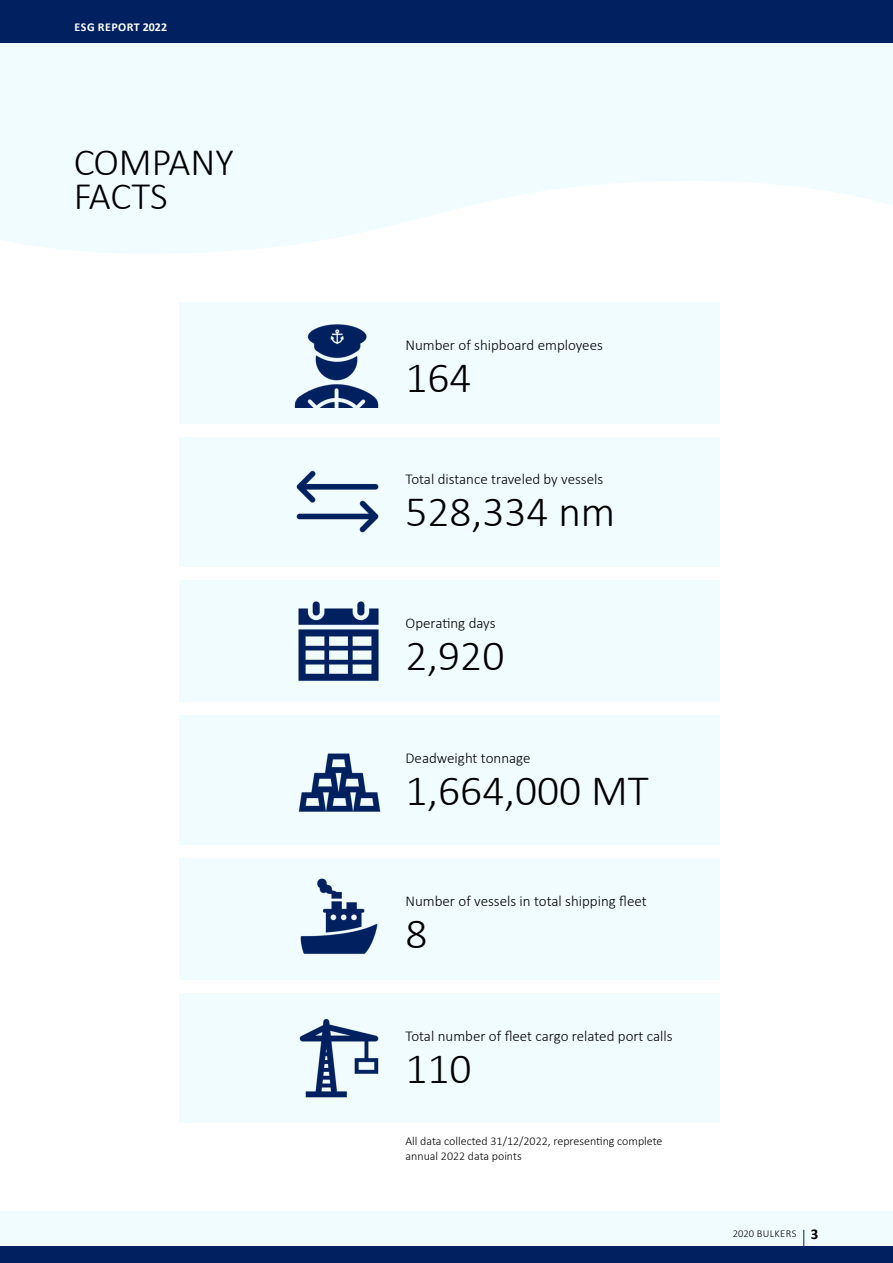
<style>
.page{position:relative;width:893px;height:1263px;background:#fff}
.page>*{position:absolute;margin:0;border:0;box-sizing:border-box;transform-origin:0 0}
.t1{font:300 43.5px "Calibri";color:#000}
.t2{font:300 39px/34.5px "Calibri";letter-spacing:-.005em;color:#000}
.t3{font:300 15px "Calibri";color:#000}
.t4{font:300 12px/15px "Calibri";color:#000}
.t5{font:700 12px "Calibri";letter-spacing:.035em;color:#fff}
.t6{font:300 10.5px "Calibri";letter-spacing:.04em;color:#000}
.s1{font-weight:700;font-size:15px}
</style>
<div class="page">
<div style="left:0;top:1212px;width:893px;height:51px;background:#f0fcff"></div>
<div style="left:0;top:0;width:893px;height:315px;background:#f0fcff"></div>
<div style="left:0;top:0;width:893px;height:43px;background:#002060"></div>
<div style="left:0;top:1246px;width:893px;height:17px;background:#002060"></div>
<svg style="left:0;top:181px;width:893px;height:145px;fill:#fff"></svg>
<svg style="left:803px;top:1230px;width:1px;height:16px"></svg>
<div style="left:180px;top:302px;width:540px;height:121px;background:#f0fcff"></div>
<div style="left:180px;top:580px;width:540px;height:121px;background:#f0fcff"></div>
<div style="left:180px;top:858px;width:540px;height:121px;background:#f0fcff"></div>
<div style="left:180px;top:437px;width:540px;height:129px;background:#f0fcff"></div>
<div style="left:180px;top:715px;width:540px;height:129px;background:#f0fcff"></div>
<div style="left:180px;top:993px;width:540px;height:130px;background:#f0fcff"></div>
<img style="left:294px;top:324px;width:85px;height:83px">
<img style="left:296px;top:470px;width:83px;height:63px">
<img style="left:298px;top:601px;width:81px;height:80px">
<img style="left:298px;top:753px;width:83px;height:59px">
<img style="left:300px;top:878px;width:78px;height:76px">
<img style="left:299px;top:1018px;width:80px;height:80px">
<p class="t5" style="left:75px;top:18px;width:94px">ESG REPORT 2022</p>
<h2 class="t2" style="left:73px;top:144px;width:162px">COMPANY<br>FACTS</h2>
<p class="t3" style="left:406px;top:335px;width:199px">Number of shipboard employees</p>
<h1 class="t1" style="left:406px;top:350px;width:68px">164</h1>
<p class="t3" style="left:406px;top:470px;width:199px">Total distance traveled by vessels</p>
<h1 class="t1" style="left:406px;top:485px;width:211px">528,334 nm</h1>
<p class="t3" style="left:406px;top:613px;width:91px">Operating days</p>
<h1 class="t1" style="left:406px;top:628px;width:100px">2,920</h1>
<p class="t3" style="left:406px;top:748px;width:127px">Deadweight tonnage</p>
<h1 class="t1" style="left:406px;top:763px;width:245px">1,664,000 MT</h1>
<p class="t3" style="left:406px;top:891px;width:243px">Number of vessels in total shipping fleet</p>
<h1 class="t1" style="left:406px;top:906px;width:24px">8</h1>
<p class="t3" style="left:406px;top:1026px;width:269px">Total number of fleet cargo related port calls</p>
<h1 class="t1" style="left:406px;top:1041px;width:68px">110</h1>
<p class="t4" style="left:406px;top:1134px;width:258px">All data collected 31/12/2022, representing complete annual 2022 data points</p>
<p class="t6" style="left:733px;top:1226px;width:87px">2020 BULKERS <span class="s1">3</span></p>
</div>
